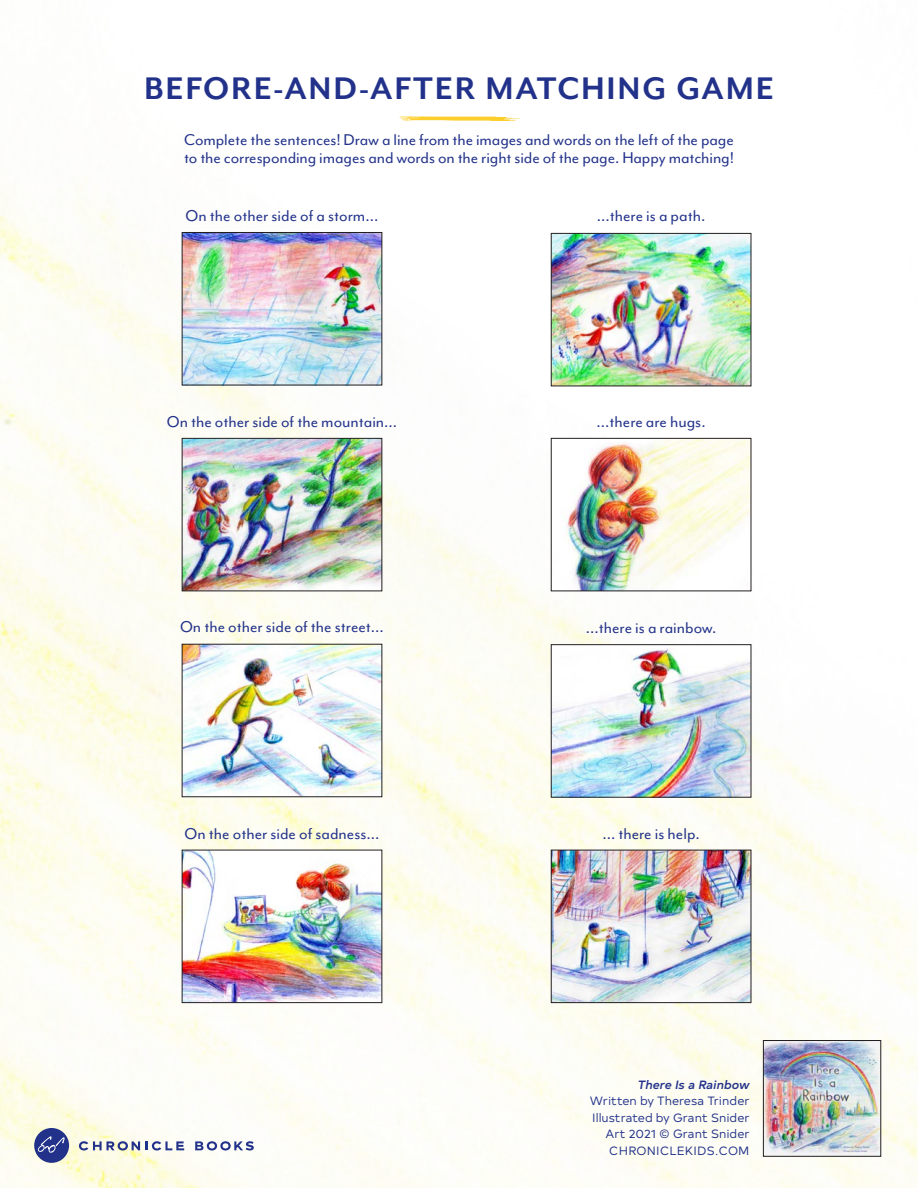
<style>
.page{position:relative;width:918px;height:1188px;background:#fff}
.page>*{position:absolute;margin:0;border:0;box-sizing:border-box;transform-origin:0 0}
.t1{font:700 36px "Mr Eaves Mod OT";letter-spacing:.05em;color:#22328a}
.body_copy{font:18px/18px "Mr Eaves Mod OT";letter-spacing:-.005em;color:#22328a}
.t2{font:12px/16.5px "Typold";color:#22328a;text-align:right}
.t3{font:italic 500 12px "Typold";color:#22328a}
</style>
<div class="page">
<img style="left:0;top:189px;width:918px;height:999px">
<img style="left:553px;top:440px;width:196px;height:149px">
<div style="left:551px;top:438px;width:200px;height:153px;border:1px solid #231f20"></div>
<img style="left:553px;top:235px;width:196px;height:149px">
<div style="left:551px;top:233px;width:200px;height:153px;border:1px solid #231f20"></div>
<img style="left:553px;top:646px;width:196px;height:149px">
<div style="left:551px;top:644px;width:200px;height:153px;border:1px solid #231f20"></div>
<img style="left:553px;top:852px;width:196px;height:149px">
<div style="left:551px;top:850px;width:200px;height:153px;border:1px solid #231f20"></div>
<img style="left:184px;top:234px;width:196px;height:149px">
<img style="left:184px;top:440px;width:196px;height:149px">
<div style="left:182px;top:438px;width:200px;height:153px;border:1px solid #231f20"></div>
<img style="left:184px;top:646px;width:196px;height:149px">
<div style="left:182px;top:644px;width:200px;height:153px;border:1px solid #231f20"></div>
<img style="left:184px;top:852px;width:196px;height:149px">
<div style="left:182px;top:850px;width:200px;height:153px;border:1px solid #231f20"></div>
<img style="left:399px;top:116px;width:121px;height:5px">
<img style="left:765px;top:1042px;width:114px;height:112px">
<div style="left:763px;top:1040px;width:118px;height:116px;border:1px solid #231f20"></div>
<div style="left:34px;top:1128px;width:35px;height:35px;background:#22328a;border-radius:50%"></div>
<svg style="left:38px;top:1136px;width:27px;height:17px"></svg>
<svg style="left:79px;top:1141px;width:105px;height:10px"></svg>
<svg style="left:195px;top:1141px;width:59px;height:10px"></svg>
<p class="t1" style="left:144px;top:68px;width:631px">BEFORE-AND-AFTER MATCHING GAME</p>
<p class="body_copy" style="left:184px;top:130px;width:551px">Complete the sentences! Draw a line from the images and words on the left of the page to the corresponding images and words on the right side of the page. Happy matching!</p>
<p class="body_copy" style="left:186px;top:207px;width:194px">On the other side of a storm...</p>
<p class="body_copy" style="left:597px;top:207px;width:110px">...there is a path.</p>
<p class="body_copy" style="left:167px;top:413px;width:232px">On the other side of the mountain...</p>
<p class="body_copy" style="left:597px;top:413px;width:111px">...there are hugs.</p>
<p class="body_copy" style="left:180px;top:618px;width:205px">On the other side of the street...</p>
<p class="body_copy" style="left:586px;top:618px;width:132px">...there is a rainbow.</p>
<p class="body_copy" style="left:185px;top:825px;width:196px">On the other side of sadness...</p>
<p class="body_copy" style="left:602px;top:825px;width:99px">... there is help.</p>
<p class="t3" style="left:638px;top:1075px;width:113px">There Is a Rainbow</p>
<p class="t2" style="left:590px;top:1092px;width:161px">Written by Theresa Trinder<br>Illustrated by Grant Snider<br>Art 2021 © Grant Snider<br>CHRONICLEKIDS.COM</p>
</div>
